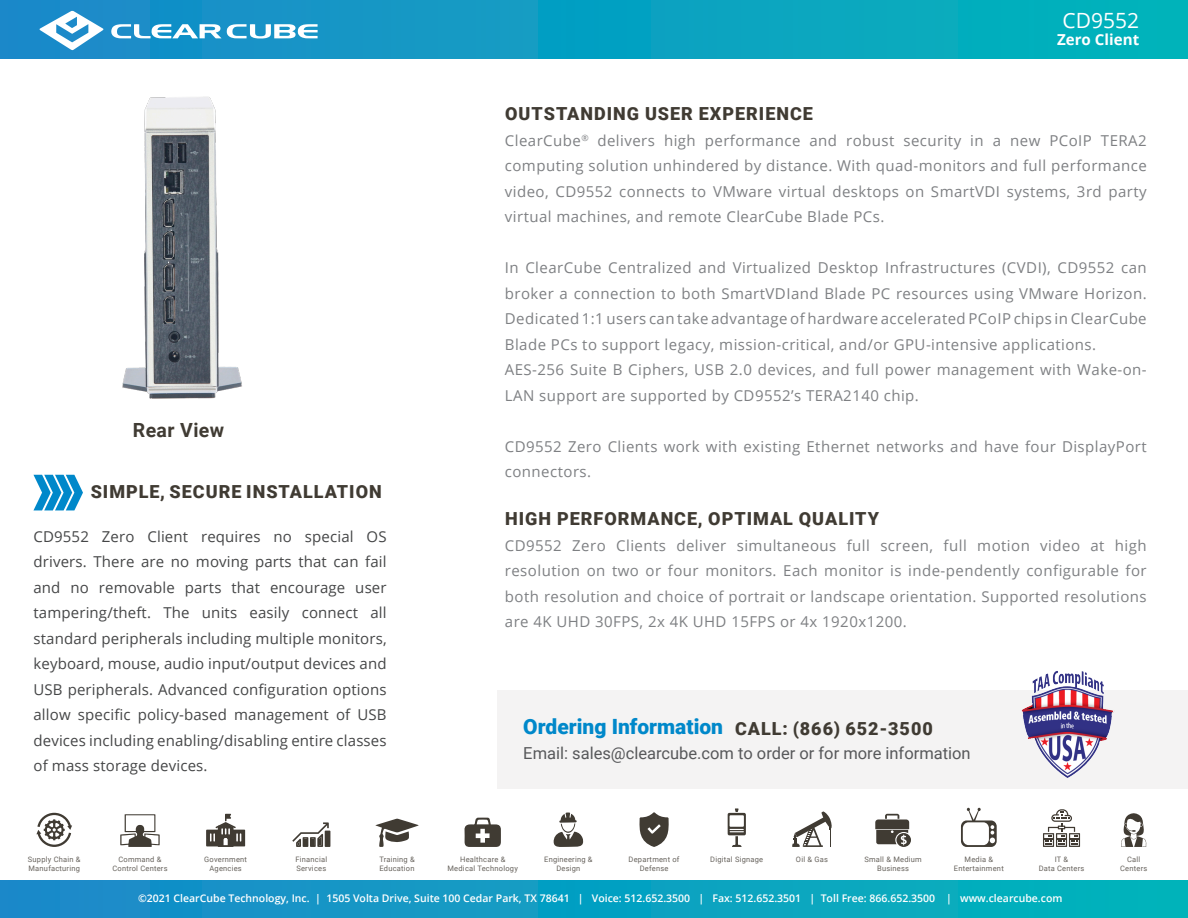
<style>
.page{position:relative;width:1188px;height:918px;background:#fff}
.page>*{position:absolute;margin:0;border:0;box-sizing:border-box;transform-origin:0 0}
.t1{font:900 21px "Roboto";color:#0088ca}
.t2{font:21px "Open Sans";color:#fff}
.t3{font:700 19.5px "Roboto";letter-spacing:.02em;color:#403b33}
.t4{font:900 18px "Roboto";letter-spacing:.055em;color:#403b33}
.t5{font:16.5px "Roboto";color:#57585a}
.t6{font:700 15.15px "Open Sans";color:#fff}
.t7{font:15px/25.5px "Open Sans";letter-spacing:.03em;color:#7e8083;text-align:justify}
.t8{font:15px/25.5px "Open Sans";letter-spacing:.01em;color:#454647;text-align:justify}
.t9{font:600 10.5px "Open Sans";color:#fff}
.t10{font:7.5px/9px "Roboto";letter-spacing:.03em;color:#66625c;text-align:center}
</style>
<div class="page">
<div style="left:0;top:881px;width:1188px;height:37px;background:linear-gradient(to right,#1c89ca,#00b5ba)"></div>
<svg style="left:0;top:0;width:1188px;height:59px;background:#0ca0c1"></svg>
<div style="left:497px;top:690px;width:691px;height:99px;background:#f4f3f3"></div>
<svg style="left:39px;top:11px;width:65px;height:39px"></svg>
<svg style="left:227px;top:24px;width:91px;height:15px"></svg>
<svg style="left:111px;top:24px;width:110px;height:14px"></svg>
<img style="left:1021px;top:671px;width:93px;height:107px">
<svg style="left:33px;top:475px;width:50px;height:35px"></svg>
<img style="left:122px;top:96px;width:120px;height:303px">
<svg style="left:36px;top:813px;width:36px;height:34px"></svg>
<svg style="left:120px;top:814px;width:40px;height:33px"></svg>
<svg style="left:206px;top:814px;width:39px;height:33px"></svg>
<svg style="left:292px;top:822px;width:38px;height:25px"></svg>
<svg style="left:375px;top:819px;width:44px;height:28px"></svg>
<svg style="left:464px;top:818px;width:37px;height:29px"></svg>
<svg style="left:553px;top:812px;width:30px;height:35px"></svg>
<svg style="left:728px;top:808px;width:18px;height:39px"></svg>
<svg style="left:639px;top:812px;width:30px;height:35px"></svg>
<svg style="left:961px;top:808px;width:36px;height:39px"></svg>
<svg style="left:875px;top:814px;width:36px;height:33px"></svg>
<svg style="left:792px;top:811px;width:40px;height:36px"></svg>
<svg style="left:1043px;top:809px;width:37px;height:38px"></svg>
<svg style="left:1121px;top:813px;width:26px;height:34px"></svg>
<p class="t3" style="left:133px;top:416px;width:93px">Rear View</p>
<p class="t4" style="left:91px;top:479px;width:293px">SIMPLE, SECURE INSTALLATION</p>
<p class="t8" style="left:33px;top:523px;width:355px">CD9552 Zero Client requires no special OS drivers. There are no moving parts that can fail and no removable parts that encourage user tampering/theft. The units easily connect all standard peripherals including multiple monitors, keyboard, mouse, audio input/output devices and USB peripherals. Advanced configuration options allow specific policy-based management of USB devices including enabling/disabling entire classes of mass storage devices.</p>
<p class="t10" style="left:28px;top:855px;width:54px">Supply Chain &amp;</p>
<p class="t10" style="left:29px;top:864px;width:53px">Manufacturing</p>
<p class="t10" style="left:118px;top:855px;width:45px">Command &amp;</p>
<p class="t10" style="left:112px;top:864px;width:57px">Control Centers</p>
<p class="t10" style="left:204px;top:855px;width:44px">Government<br>Agencies</p>
<p class="t10" style="left:295px;top:855px;width:33px">Financial</p>
<p class="t10" style="left:296px;top:864px;width:31px">Services</p>
<p class="t10" style="left:379px;top:855px;width:37px">Training &amp;</p>
<p class="t10" style="left:380px;top:864px;width:37px">Education</p>
<p class="t2" style="left:1063px;top:6px;width:78px">CD9552</p>
<p class="t6" style="left:1057px;top:29px;width:84px">Zero Client</p>
<p class="t4" style="left:505px;top:101px;width:309px">OUTSTANDING USER EXPERIENCE</p>
<p class="t7" style="left:505px;top:127px;width:643px">ClearCube<sup>®</sup> delivers high performance and robust security in a new PCoIP TERA2 computing solution unhindered by distance. With quad-monitors and full performance video, CD9552 connects to VMware virtual desktops on SmartVDI systems, 3rd party virtual machines, and remote ClearCube Blade PCs.</p>
<p class="t7" style="left:505px;top:255px;width:643px">In ClearCube Centralized and Virtualized Desktop Infrastructures (CVDI), CD9552 can broker a connection to both SmartVDIand Blade PC resources using VMware Horizon.<br>Dedicated 1:1 users can take advantage of hardware accelerated PCoIP chips in ClearCube Blade PCs to support legacy, mission-critical, and/or GPU-intensive applications.</p>
<p class="t7" style="left:505px;top:357px;width:643px">AES-256 Suite B Ciphers, USB 2.0 devices, and full power management with Wake-on-<br>LAN support are supported by CD9552’s TERA2140 chip.</p>
<p class="t7" style="left:505px;top:433px;width:643px">CD9552 Zero Clients work with existing Ethernet networks and have four DisplayPort connectors.</p>
<p class="t4" style="left:505px;top:506px;width:375px">HIGH PERFORMANCE, OPTIMAL QUALITY</p>
<p class="t7" style="left:505px;top:532px;width:643px">CD9552 Zero Clients deliver simultaneous full screen, full motion video at high resolution on two or four monitors. Each monitor is inde-pendently configurable for both resolution and choice of portrait or landscape orientation. Supported resolutions are 4K UHD 30FPS, 2x 4K UHD 15FPS or 4x 1920x1200.</p>
<p class="t1" style="left:523px;top:712px;width:201px">Ordering Information</p>
<p class="t4" style="left:735px;top:716px;width:199px">CALL: (866) 652-3500</p>
<p class="t5" style="left:523px;top:742px;width:449px">Email: sales@clearcube.com to order or for more information</p>
<p class="t10" style="left:460px;top:855px;width:47px">Healthcare &amp;</p>
<p class="t10" style="left:448px;top:864px;width:72px">Medical Technology</p>
<p class="t10" style="left:544px;top:855px;width:50px">Engineering &amp;<br>Design</p>
<p class="t10" style="left:629px;top:855px;width:52px">Department of</p>
<p class="t10" style="left:710px;top:855px;width:55px">Digital Signage</p>
<p class="t10" style="left:640px;top:864px;width:30px">Defense</p>
<p class="t10" style="left:796px;top:855px;width:34px">Oil &amp; Gas</p>
<p class="t10" style="left:864px;top:855px;width:59px">Small &amp; Medium<br>Business</p>
<p class="t10" style="left:1055px;top:855px;width:15px">IT &amp;</p>
<p class="t10" style="left:965px;top:855px;width:30px">Media &amp;</p>
<p class="t10" style="left:954px;top:864px;width:51px">Entertainment</p>
<p class="t10" style="left:1039px;top:864px;width:47px">Data Centers</p>
<p class="t10" style="left:1127px;top:855px;width:15px">Call</p>
<p class="t10" style="left:1120px;top:864px;width:29px">Centers</p>
<p class="t9" style="left:138px;top:891px;width:926px">©2021 ClearCube Technology, Inc. | 1505 Volta Drive, Suite 100 Cedar Park, TX 78641 | Voice: 512.652.3500 | Fax: 512.652.3501 | Toll Free: 866.652.3500 | www.clearcube.com</p>
</div>
